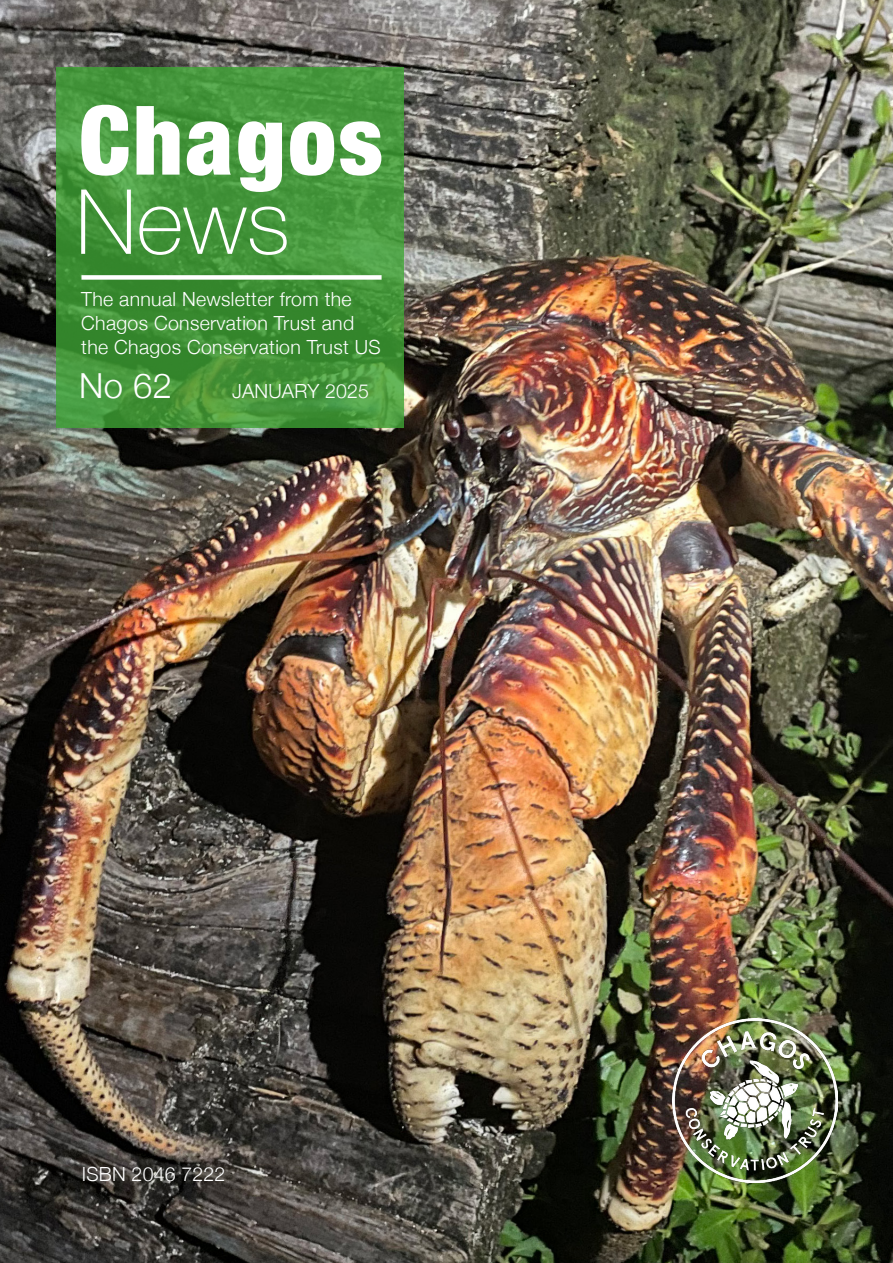
<style>
.page{position:relative;width:893px;height:1263px;background:#fff}
.page>*{position:absolute;margin:0;border:0;box-sizing:border-box;transform-origin:0 0}
.t1{font:900 condensed 96px "Helvetica Neue";letter-spacing:.025em;color:#fff}
.t2{font:100 90px "Helvetica Neue";color:#fff}
.t3{font:300 34.5px "Helvetica Neue";color:#fff}
.t4{font:300 19.5px/24px "Helvetica Neue";letter-spacing:.015em;color:#fff}
</style>
<div class="page">
<img style="left:0;top:0;width:893px;height:1263px">
<img style="left:672px;top:1018px;width:165px;height:164px">
<svg style="left:57px;top:68px;width:347px;height:360px;fill:#439439"></svg>
<div style="left:81px;top:275px;width:301px;height:5px;background:#fff"></div>
<h1 class="t1" style="left:79px;top:61px;width:305px">Chagos</h1>
<h2 class="t2" style="left:76px;top:154px;width:216px">News</h2>
<p class="t4" style="left:81px;top:286px;width:301px">The annual Newsletter from the<br>Chagos Conservation Trust and the Chagos Conservation Trust US</p>
<h3 class="t3" style="left:79px;top:358px;width:94px">No 62</h3>
<p class="t4" style="left:232px;top:378px;width:139px">JANUARY 2025</p>
<p class="t4" style="left:82px;top:1160px;width:145px">ISBN 2046 7222</p>
</div>
